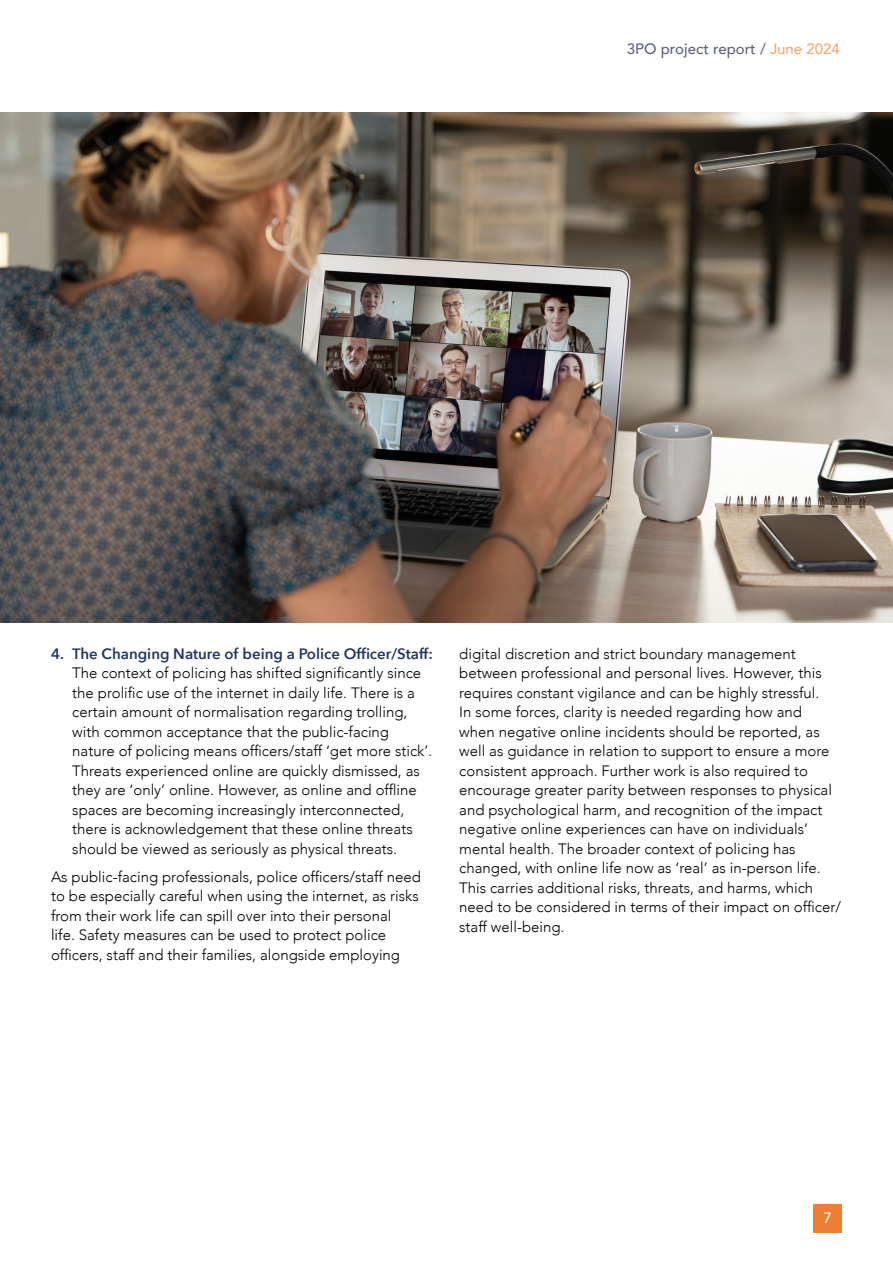
<style>
.page{position:relative;width:893px;height:1263px;background:#fff}
.page>*{position:absolute;margin:0;border:0;box-sizing:border-box;transform-origin:0 0}
.t1{font:300 15px/19.5px "Avenir";color:#000}
.t2{font:600 15px "Avenir Next";color:#213864}
.t3{font:500 15px "Avenir";color:#5c6389}
.t4{font:500 15px "Avenir";color:#fff}
.s1{color:#f5a86f}
</style>
<div class="page">
<img style="left:0;top:112px;width:893px;height:510px">
<div style="left:813px;top:1204px;width:29px;height:29px;background:#ee7e31"></div>
<p class="t3" style="left:627px;top:36px;width:214px">3PO project report / <span class="s1">June 2024</span></p>
<p class="t2" style="left:51px;top:641px;width:383px">4. The Changing Nature of being a Police Officer/Staff:</p>
<p class="t1" style="left:72px;top:663px;width:361px">The context of policing has shifted significantly since the prolific use of the internet in daily life. There is a certain amount of normalisation regarding trolling, with common acceptance that the public-facing nature of policing means officers/staff ‘get more stick’.<br>Threats experienced online are quickly dismissed, as they are ‘only’ online. However, as online and offline spaces are becoming increasingly interconnected, there is acknowledgement that these online threats should be viewed as seriously as physical threats.</p>
<p class="t1" style="left:51px;top:867px;width:371px">As public-facing professionals, police officers/staff need to be especially careful when using the internet, as risks from their work life can spill over into their personal<br>life. Safety measures can be used to protect police officers, staff and their families, alongside employing</p>
<p class="t1" style="left:459px;top:644px;width:383px">digital discretion and strict boundary management between professional and personal lives. However, this requires constant vigilance and can be highly stressful.<br>In some forces, clarity is needed regarding how and when negative online incidents should be reported, as well as guidance in relation to support to ensure a more consistent approach. Further work is also required to encourage greater parity between responses to physical and psychological harm, and recognition of the impact negative online experiences can have on individuals’ mental health. The broader context of policing has changed, with online life now as ‘real’ as in-person life.<br>This carries additional risks, threats, and harms, which need to be considered in terms of their impact on officer/ staff well-being.</p>
<p class="t4" style="left:824px;top:1205px;width:10px">7</p>
</div>
